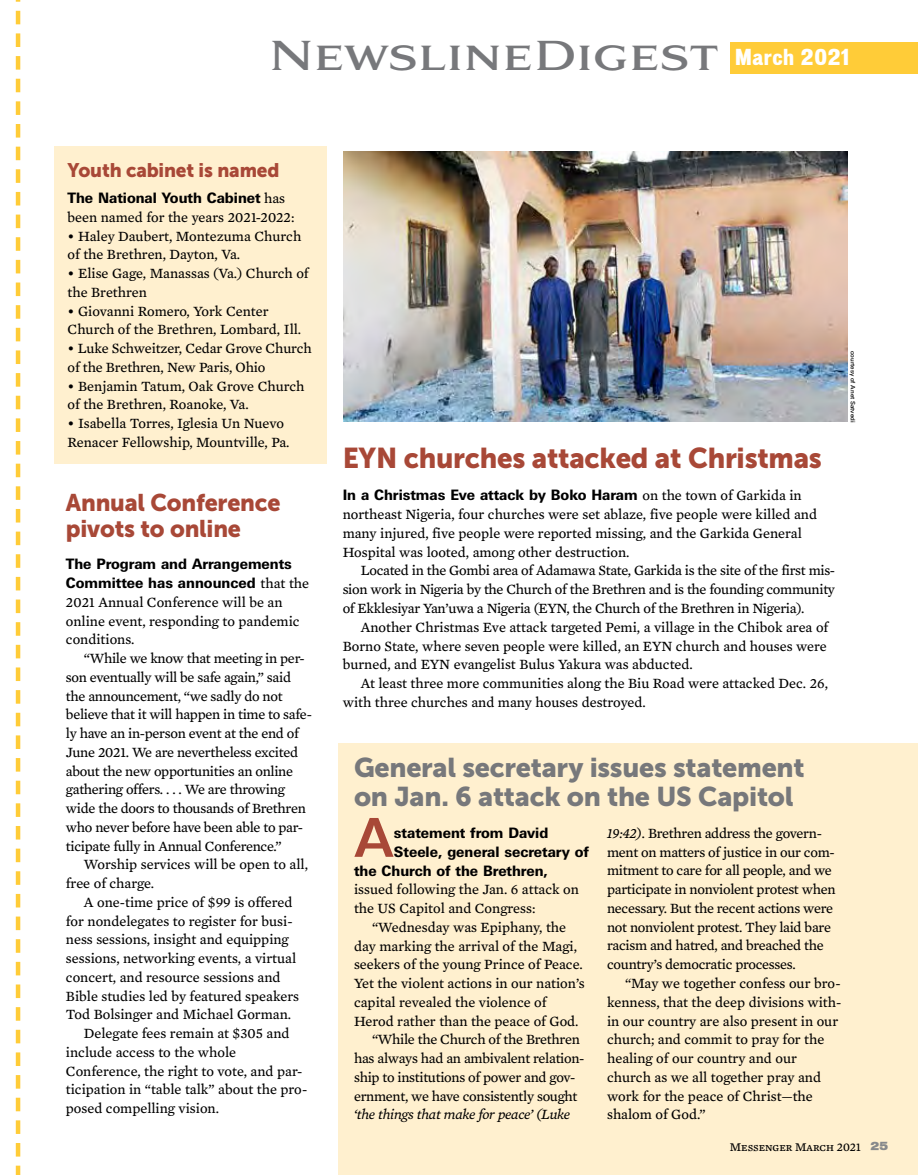
<style>
.page{position:relative;width:918px;height:1175px;background:#fff}
.page>*{position:absolute;margin:0;border:0;box-sizing:border-box;transform-origin:0 0}
.t1{font:500 50.4px "Vonnes";color:#a84837}
.t2{font:700 39.15px "Aviano Serif";color:#77787b;scale:.9 1}
.t3{font:28.5px "Museo Sans 900";letter-spacing:-.01em;color:#a84837}
.t4{font:27px/28.5px "Museo Sans 900";letter-spacing:-.01em;color:#77787b}
.t5{font:24px/25.5px "Museo Sans 900";letter-spacing:-.01em;color:#a84837}
.t6{font:19.5px "Museo Sans 900";letter-spacing:-.01em;color:#a84837}
.t7{font:14.4px/18.8px "Mercury Text G3";color:#000}
.t8{font:14.4px/18.8px "Mercury Text G3";letter-spacing:-.02em;color:#000}
.t9{font:800 14.4px/18.8px "LT Univers";color:#000;scale:.94 1}
.t10{font:italic 14.4px "Mercury Text G3";letter-spacing:-.02em;color:#000}
.t11{font:12px "Mercury Text G4 Roman SC";color:#000}
.t12{font:500 6px "LT Univers";color:#000}
.s1{font-family:"Vonnes";font-weight:900;font-stretch:condensed;font-size:21px;color:#fff}
.s2{font-family:"Mercury Text G3";font-weight:400}
.s3{font-style:italic}
.s4{font-family:"Vonnes";font-weight:900;font-size:10.5px;color:#87898b}
</style>
<div class="page">
<div style="left:338px;top:743px;width:580px;height:431px;background:#fff0cf"></div>
<div style="left:730px;top:42px;width:188px;height:32px;background:#ffcc38"></div>
<svg style="left:16px;top:0;width:4px;height:1174px"></svg>
<img style="left:344px;top:151px;width:504px;height:270px">
<div style="left:54px;top:146px;width:272px;height:317px;background:#fff0cf"></div>
<h2 class="t2" style="left:269px;top:30px;width:647px">NewslineDigest <span class="s1">March 2021</span></h2>
<h3 class="t6" style="left:68px;top:160px;width:213px">Youth cabinet is named</h3>
<p class="t9" style="left:68px;top:188px;width:233px">The National Youth Cabinet <span class="s2">has</span></p>
<p class="t7" style="left:68px;top:208px;width:228px">been named for the years 2021-2022:</p>
<p class="t7" style="left:68px;top:226px;width:235px">• Haley Daubert, Montezuma Church of the Brethren, Dayton, Va.</p>
<p class="t7" style="left:68px;top:264px;width:243px">• Elise Gage, Manassas (Va.) Church of the Brethren</p>
<p class="t7" style="left:68px;top:301px;width:235px">• Giovanni Romero, York Center<br>Church of the Brethren, Lombard, Ill.</p>
<p class="t7" style="left:68px;top:339px;width:246px">• Luke Schweitzer, Cedar Grove Church of the Brethren, New Paris, Ohio</p>
<p class="t7" style="left:68px;top:376px;width:239px">• Benjamin Tatum, Oak Grove Church of the Brethren, Roanoke, Va.</p>
<p class="t7" style="left:68px;top:414px;width:224px">• Isabella Torres, Iglesia Un Nuevo<br>Renacer Fellowship, Mountville, Pa.</p>
<h3 class="t5" style="left:66px;top:490px;width:216px">Annual Conference pivots to online</h3>
<p class="t9" style="left:66px;top:554px;width:260px">The Program and Arrangements<br>Committee has announced <span class="s2">that the</span></p>
<p class="t7" style="left:66px;top:592px;width:235px">2021 Annual Conference will be an online event, responding to pandemic conditions.</p>
<p class="t8" style="left:66px;top:649px;width:248px;text-indent:18px">“While we know that meeting in per&shy;son eventually will be safe again,” said the announcement, “we sadly do not believe that it will happen in time to safe&shy;ly have an in-person event at the end of June 2021. We are nevertheless excited about the new opportunities an online gathering offers. . . . We are throwing wide the doors to thousands of Brethren who never before have been able to par&shy;ticipate fully in Annual Conference.”</p>
<p class="t7" style="left:66px;top:855px;width:244px;text-indent:18px">Worship services will be open to all, free of charge.</p>
<p class="t7" style="left:84px;top:892px;width:210px">A one-time price of $99 is offered</p>
<p class="t7" style="left:66px;top:911px;width:228px">for nondelegates to register for busi-</p>
<p class="t7" style="left:66px;top:930px;width:224px">ness sessions, insight and equipping</p>
<p class="t7" style="left:66px;top:949px;width:232px">sessions, networking events, a virtual</p>
<p class="t7" style="left:66px;top:967px;width:216px">concert, and resource sessions and</p>
<p class="t7" style="left:66px;top:986px;width:235px">Bible studies led by featured speakers</p>
<p class="t7" style="left:66px;top:1005px;width:227px">Tod Bolsinger and Michael Gorman.</p>
<p class="t7" style="left:84px;top:1024px;width:207px">Delegate fees remain at $305 and</p>
<p class="t7" style="left:66px;top:1042px;width:172px">include access to the whole</p>
<p class="t7" style="left:66px;top:1061px;width:238px">Conference, the right to vote, and par-</p>
<p class="t7" style="left:66px;top:1080px;width:243px">ticipation in “table talk” about the pro-</p>
<p class="t7" style="left:66px;top:1099px;width:155px">posed compelling vision.</p>
<h3 class="t3" style="left:343px;top:442px;width:481px">EYN churches attacked at Christmas</h3>
<p class="t9" style="left:343px;top:486px;width:490px">In a Christmas Eve attack by Boko Haram <span class="s2">on the town of Garkida in</span></p>
<p class="t7" style="left:343px;top:505px;width:476px">northeast Nigeria, four churches were set ablaze, five people were killed and many injured, five people were reported missing, and the Garkida General<br>Hospital was looted, among other destruction.</p>
<p class="t7" style="left:343px;top:561px;width:494px;text-align:justify;text-indent:18px">Located in the Gombi area of Adamawa State, Garkida is the site of the first mis&shy;sion work in Nigeria by the Church of the Brethren and is the founding community of Ekklesiyar Yan’uwa a Nigeria (EYN, the Church of the Brethren in Nigeria).</p>
<p class="t7" style="left:343px;top:617px;width:487px;text-align:justify;text-indent:18px">Another Christmas Eve attack targeted Pemi, a village in the Chibok area of Borno State, where seven people were killed, an EYN church and houses were burned, and EYN evangelist Bulus Yakura was abducted.</p>
<p class="t7" style="left:343px;top:674px;width:487px;text-indent:18px">At least three more communities along the Biu Road were attacked Dec. 26, with three churches and many houses destroyed.</p>
<p class="t12" style="left:857px;top:351px;width:73px;rotate:90deg">courtesy of Anet Satvedi</p>
<h3 class="t4" style="left:354px;top:753px;width:452px">General secretary issues statement on Jan. 6 attack on the US Capitol</h3>
<h1 class="t1" style="left:354px;top:808px;width:41px">A</h1>
<p class="t9" style="left:394px;top:823px;width:166px">statement from David</p>
<p class="t9" style="left:394px;top:842px;width:209px">Steele, general secretary of</p>
<p class="t9" style="left:354px;top:861px;width:208px">the Church of the Brethren,</p>
<p class="t7" style="left:354px;top:880px;width:226px">issued following the Jan. 6 attack on the US Capitol and Congress:</p>
<p class="t7" style="left:372px;top:917px;width:196px">“Wednesday was Epiphany, the</p>
<p class="t7" style="left:354px;top:936px;width:225px">day marking the arrival of the Magi,</p>
<p class="t7" style="left:354px;top:955px;width:230px">seekers of the young Prince of Peace.</p>
<p class="t7" style="left:354px;top:974px;width:232px">Yet the violent actions in our nation’s</p>
<p class="t7" style="left:354px;top:992px;width:194px">capital revealed the violence of</p>
<p class="t7" style="left:354px;top:1011px;width:226px">Herod rather than the peace of God.</p>
<p class="t8" style="left:372px;top:1030px;width:209px">“While the Church of the Brethren</p>
<p class="t8" style="left:354px;top:1049px;width:232px">has always had an ambivalent relation-</p>
<p class="t8" style="left:354px;top:1067px;width:223px">ship to institutions of power and gov-</p>
<p class="t8" style="left:354px;top:1086px;width:225px">ernment, we have consistently sought</p>
<p class="t10" style="left:354px;top:1106px;width:218px">‘the things that make for peace’ (Luke</p>
<p class="t8" style="left:607px;top:823px;width:230px"><span class="s3">19:42).</span> Brethren address the govern&shy;ment on matters of justice in our com&shy;mitment to care for all people, and we participate in nonviolent protest when necessary. But the recent actions were not nonviolent protest. They laid bare racism and hatred, and breached the country’s democratic processes.</p>
<p class="t7" style="left:607px;top:973px;width:236px;text-indent:18px">“May we together confess our bro&shy;kenness, that the deep divisions with&shy;in our country are also present in our church; and commit to pray for the healing of our country and our church as we all together pray and work for the peace of Christ—the shalom of God.”</p>
<p class="t11" style="left:730px;top:1139px;width:160px">Messenger March 2021 <span class="s4">25</span></p>
</div>
